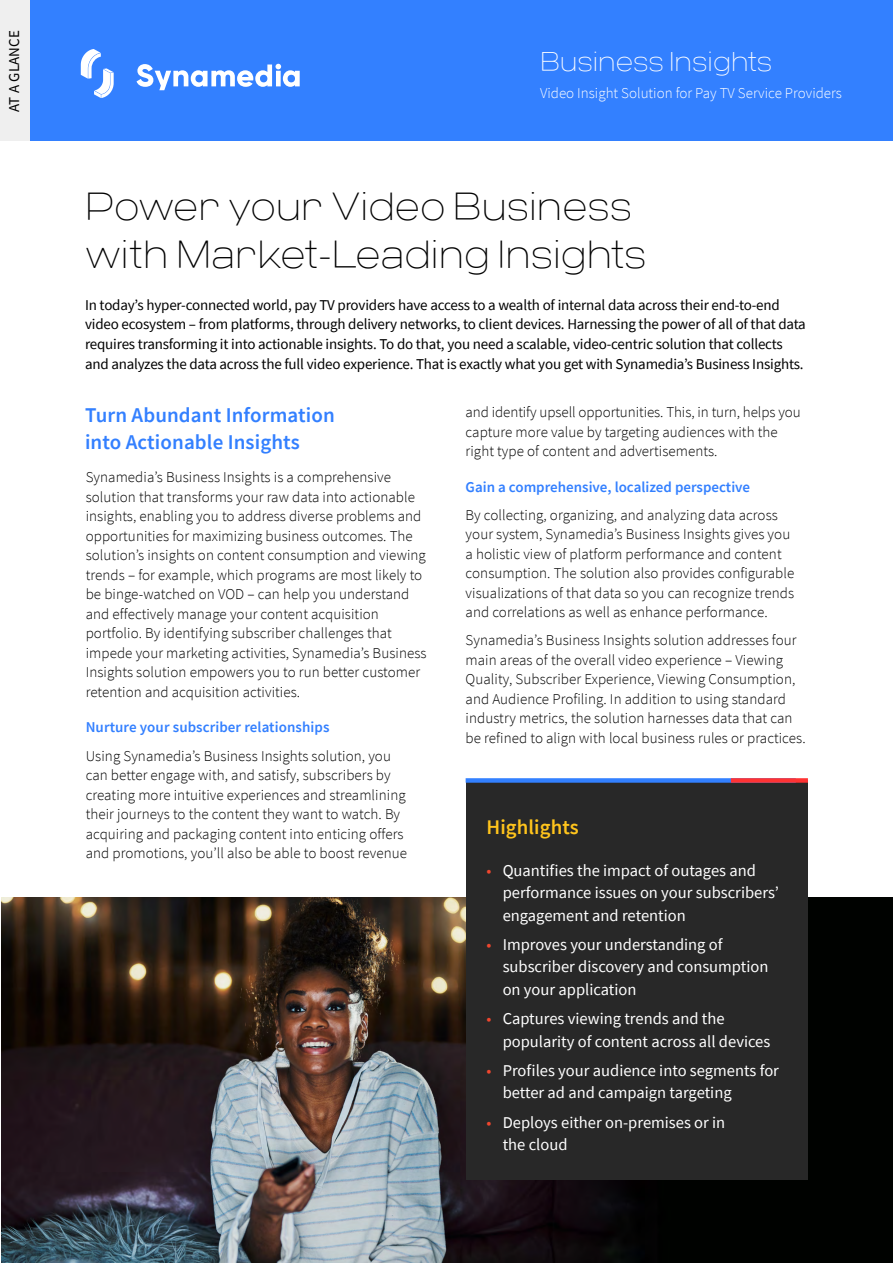
<style>
.page{position:relative;width:893px;height:1263px;background:#fff}
.page>*{position:absolute;margin:0;border:0;box-sizing:border-box;transform-origin:0 0}
.t1{font:100 39px/48px "Criteria CF";color:#000}
.t2{font:100 27px "Criteria CF";color:#fff}
.t3{font:600 21px/27px "Source Sans Pro";letter-spacing:.005em;color:#3380ff}
.t4{font:600 20.7px "Source Sans Pro";letter-spacing:.005em;color:#ffc41c}
.t5{font:16.5px/22.5px "Source Sans Pro";color:#fff}
.t6{font:300 15px/19.5px "Source Sans Pro";letter-spacing:.005em;color:#000}
.t7{font:15px/19.5px "Source Sans Pro";letter-spacing:-.01em;color:#000}
.t8{font:600 15px "Source Sans Pro";color:#3380ff}
.t9{font:300 15px "Source Sans Pro";color:#fff}
.t10{font:15px "Source Sans Pro";letter-spacing:.01em;color:#000}
.s1{color:#ef462e}
</style>
<div class="page">
<div style="left:0;top:0;width:893px;height:141px;background:#3380ff"></div>
<img style="left:1px;top:897px;width:892px;height:366px">
<div style="left:466px;top:780px;width:342px;height:400px;background:#282828"></div>
<div style="left:466px;top:778px;width:330px;height:5px;background:#3380ff"></div>
<div style="left:731px;top:778px;width:77px;height:5px;background:#f33"></div>
<svg style="left:137px;top:64px;width:163px;height:26px"></svg>
<svg style="left:81px;top:49px;width:33px;height:49px"></svg>
<div style="left:0;top:0;width:29px;height:141px;background:#efefef"></div>
<p class="t10" style="left:5px;top:112px;width:83px;rotate:-90deg">AT A GLANCE</p>
<h2 class="t2" style="left:540px;top:45px;width:234px">Business Insights</h2>
<p class="t9" style="left:540px;top:83px;width:303px">Video Insight Solution for Pay TV Service Providers</p>
<h1 class="t1" style="left:85px;top:182px;width:563px">Power your Video Business with Market-Leading Insights</h1>
<p class="t7" style="left:85px;top:295px;width:722px">In today’s hyper-connected world, pay TV providers have access to a wealth of internal data across their end-to-end video ecosystem – from platforms, through delivery networks, to client devices. Harnessing the power of all of that data requires transforming it into actionable insights. To do that, you need a scalable, video-centric solution that collects and analyzes the data across the full video experience. That is exactly what you get with Synamedia’s Business Insights.</p>
<h3 class="t3" style="left:85px;top:401px;width:251px">Turn Abundant Information into Actionable Insights</h3>
<p class="t6" style="left:86px;top:467px;width:342px">Synamedia’s Business Insights is a comprehensive solution that transforms your raw data into actionable insights, enabling you to address diverse problems and opportunities for maximizing business outcomes. The solution’s insights on content consumption and viewing trends – for example, which programs are most likely to be binge-watched on VOD – can help you understand and effectively manage your content acquisition portfolio. By identifying subscriber challenges that impede your marketing activities, Synamedia’s Business Insights solution empowers you to run better customer retention and acquisition activities.</p>
<p class="t8" style="left:86px;top:717px;width:245px">Nurture your subscriber relationships</p>
<p class="t6" style="left:86px;top:746px;width:323px">Using Synamedia’s Business Insights solution, you can better engage with, and satisfy, subscribers by creating more intuitive experiences and streamlining their journeys to the content they want to watch. By acquiring and packaging content into enticing offers and promotions, you’ll also be able to boost revenue</p>
<p class="t6" style="left:466px;top:403px;width:337px">and identify upsell opportunities. This, in turn, helps you capture more value by targeting audiences with the right type of content and advertisements.</p>
<p class="t8" style="left:466px;top:477px;width:286px">Gain a comprehensive, localized perspective</p>
<p class="t6" style="left:466px;top:505px;width:330px">By collecting, organizing, and analyzing data across your system, Synamedia’s Business Insights gives you a holistic view of platform performance and content consumption. The solution also provides configurable visualizations of that data so you can recognize trends and correlations as well as enhance performance.</p>
<p class="t6" style="left:466px;top:631px;width:341px">Synamedia’s Business Insights solution addresses four main areas of the overall video experience – Viewing Quality, Subscriber Experience, Viewing Consumption, and Audience Profiling. In addition to using standard industry metrics, the solution harnesses data that can be refined to align with local business rules or practices.</p>
<h3 class="t4" style="left:486px;top:814px;width:94px">Highlights</h3>
<p class="t5" style="left:503px;top:859px;width:278px;text-indent:-16px"><span class="s1">•</span> Quantifies the impact of outages and performance issues on your subscribers’ engagement and retention</p>
<p class="t5" style="left:503px;top:933px;width:267px;text-indent:-16px"><span class="s1">•</span> Improves your understanding of subscriber discovery and consumption on your application</p>
<p class="t5" style="left:503px;top:1007px;width:269px;text-indent:-16px"><span class="s1">•</span> Captures viewing trends and the popularity of content across all devices</p>
<p class="t5" style="left:503px;top:1059px;width:278px;text-indent:-16px"><span class="s1">•</span> Profiles your audience into segments for better ad and campaign targeting</p>
<p class="t5" style="left:503px;top:1111px;width:224px;text-indent:-16px"><span class="s1">•</span> Deploys either on-premises or in the cloud</p>
</div>
